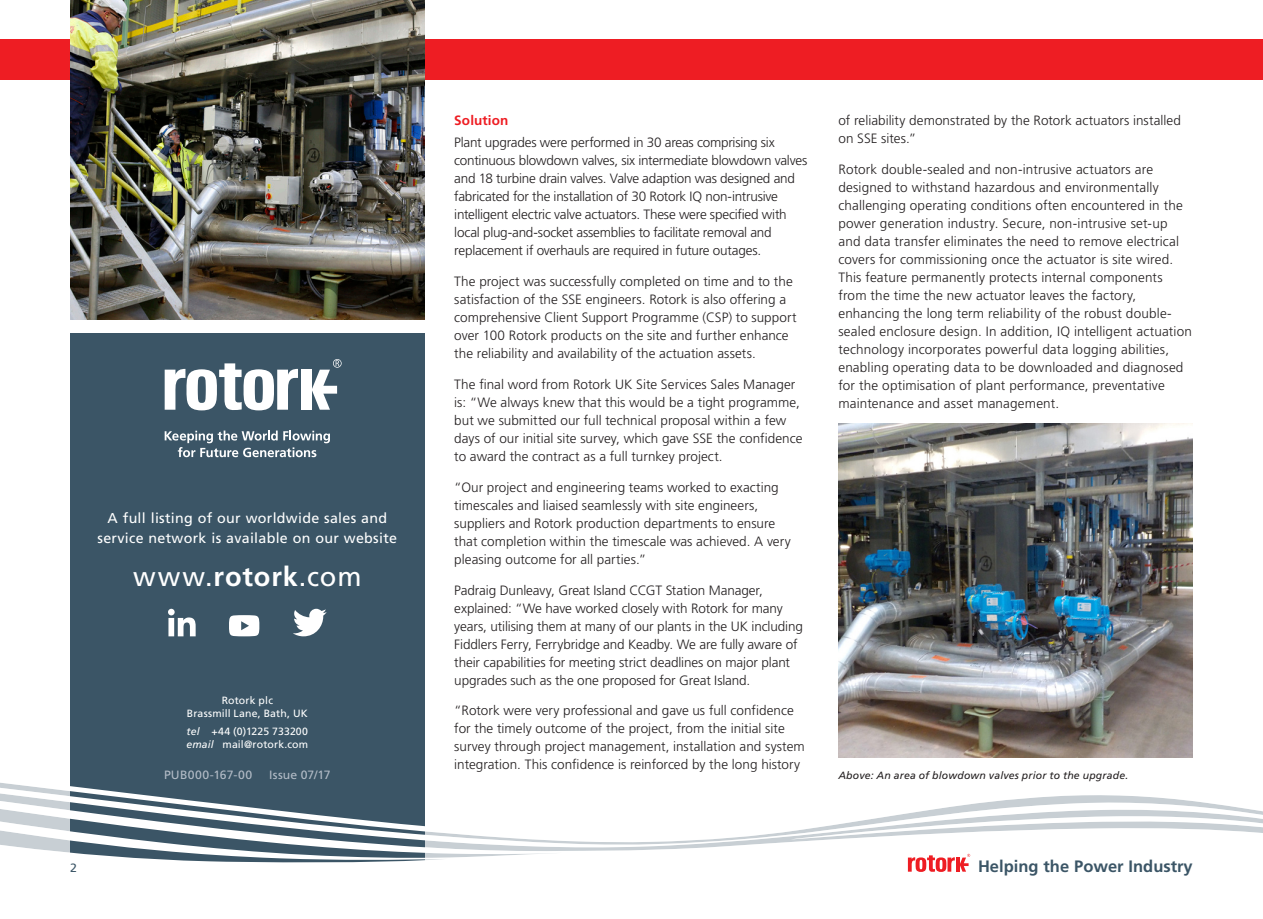
<style>
.page{position:relative;width:1263px;height:919px;background:#fff}
.page>*{position:absolute;margin:0;border:0;box-sizing:border-box;transform-origin:0 0}
.t1{font:27.15px "Frutiger LT Std";letter-spacing:.055em;color:#fff}
.t2{font:700 16.5px "Frutiger LT Std";color:#3b5566}
.t3{font:14.25px/19.5px "Frutiger LT Std";letter-spacing:.02em;color:#fff;text-align:center}
.t4{font:300 13.5px/18px "Frutiger LT Std";color:#231f20}
.t5{font:300 13.5px/18px "Frutiger LT Std";letter-spacing:-.02em;color:#231f20}
.t6{font:700 13.5px "Frutiger LT Std";letter-spacing:.01em;color:#ee1d23}
.t7{font:12px "Frutiger LT Std";letter-spacing:.02em;color:#b2bbc6}
.t8{font:12px "Frutiger LT Std";color:#3b5566}
.t9{font:10.5px/13.5px "Frutiger LT Std";letter-spacing:.015em;color:#fff;text-align:center}
.t10{font:italic 10.5px "Frutiger LT Std";letter-spacing:.02em;color:#231f20}
.s1{font-weight:700}
.s2{font-style:italic}
</style>
<div class="page">
<div style="left:0;top:39px;width:1263px;height:41px;background:#ee1d23"></div>
<div style="left:70px;top:333px;width:354px;height:533px;background:#3b5566"></div>
<img style="left:70px;top:0;width:354px;height:319px">
<svg style="left:168px;top:608px;width:28px;height:28px"></svg>
<svg style="left:293px;top:608px;width:34px;height:28px"></svg>
<svg style="left:229px;top:615px;width:31px;height:21px"></svg>
<svg style="left:165px;top:430px;width:165px;height:27px"></svg>
<div style="left:301px;top:369px;width:10px;height:40px;background:#fff"></div>
<svg style="left:165px;top:363px;width:133px;height:48px"></svg>
<svg style="left:312px;top:359px;width:30px;height:50px"></svg>
<svg style="left:0;top:772px;width:1263px;height:100px"></svg>
<img style="left:838px;top:423px;width:355px;height:334px">
<svg style="left:881px;top:853px;width:89px;height:18px"></svg>
<p class="t3" style="left:98px;top:509px;width:301px">A full listing of our worldwide sales and service network is available on our website</p>
<h1 class="t1" style="left:133px;top:560px;width:230px">www.<span class="s1">rotork</span>.com</h1>
<p class="t8" style="left:70px;top:860px;width:8px">2</p>
<p class="t9" style="left:187px;top:693px;width:122px">Rotork plc<br>Brassmill Lane, Bath, UK</p>
<p class="t9" style="left:186px;top:724px;width:123px;text-align:left"><span class="s2">tel</span> +44 (0)1225 733200 <span class="s2">email</span> mail@rotork.com</p>
<p class="t7" style="left:164px;top:767px;width:90px">PUB000-167-00</p>
<p class="t7" style="left:269px;top:767px;width:63px">Issue 07/17</p>
<p class="t6" style="left:454px;top:112px;width:56px">Solution</p>
<p class="t5" style="left:454px;top:134px;width:354px">Plant upgrades were performed in 30 areas comprising six continuous blowdown valves, six intermediate blowdown valves and 18 turbine drain valves. Valve adaption was designed and fabricated for the installation of 30 Rotork IQ non-intrusive intelligent electric valve actuators. These were specified with local plug-and-socket assemblies to facilitate removal and replacement if overhauls are required in future outages.</p>
<p class="t4" style="left:454px;top:272px;width:344px">The project was successfully completed on time and to the satisfaction of the SSE engineers. Rotork is also offering a comprehensive Client Support Programme (CSP) to support over 100 Rotork products on the site and further enhance the reliability and availability of the actuation assets.</p>
<p class="t4" style="left:454px;top:375px;width:350px">The final word from Rotork UK Site Services Sales Manager is: “We always knew that this would be a tight programme, but we submitted our full technical proposal within a few days of our initial site survey, which gave SSE the confidence to award the contract as a full turnkey project.</p>
<p class="t4" style="left:454px;top:478px;width:338px">“Our project and engineering teams worked to exacting timescales and liaised seamlessly with site engineers, suppliers and Rotork production departments to ensure that completion within the timescale was achieved. A very pleasing outcome for all parties.”</p>
<p class="t4" style="left:454px;top:581px;width:350px">Padraig Dunleavy, Great Island CCGT Station Manager, explained: “We have worked closely with Rotork for many years, utilising them at many of our plants in the UK including Fiddlers Ferry, Ferrybridge and Keadby. We are fully aware of their capabilities for meeting strict deadlines on major plant upgrades such as the one proposed for Great Island.</p>
<p class="t4" style="left:454px;top:701px;width:352px">“Rotork were very professional and gave us full confidence for the timely outcome of the project, from the initial site survey through project management, installation and system integration. This confidence is reinforced by the long history</p>
<p class="t4" style="left:838px;top:111px;width:344px">of reliability demonstrated by the Rotork actuators installed on SSE sites.”</p>
<p class="t4" style="left:838px;top:160px;width:355px">Rotork double-sealed and non-intrusive actuators are designed to withstand hazardous and environmentally challenging operating conditions often encountered in the power generation industry. Secure, non-intrusive set-up and data transfer eliminates the need to remove electrical covers for commissioning once the actuator is site wired.<br>This feature permanently protects internal components from the time the new actuator leaves the factory, enhancing the long term reliability of the robust double&shy;sealed enclosure design. In addition, IQ intelligent actuation technology incorporates powerful data logging abilities, enabling operating data to be downloaded and diagnosed for the optimisation of plant performance, preventative maintenance and asset management.</p>
<p class="t10" style="left:838px;top:768px;width:291px">Above: An area of blowdown valves prior to the upgrade.</p>
<p class="t2" style="left:951px;top:856px;width:174px">Helping the XXXXXXX</p>
<p class="t2" style="left:978px;top:856px;width:216px">Helping the Power Industry</p>
</div>
